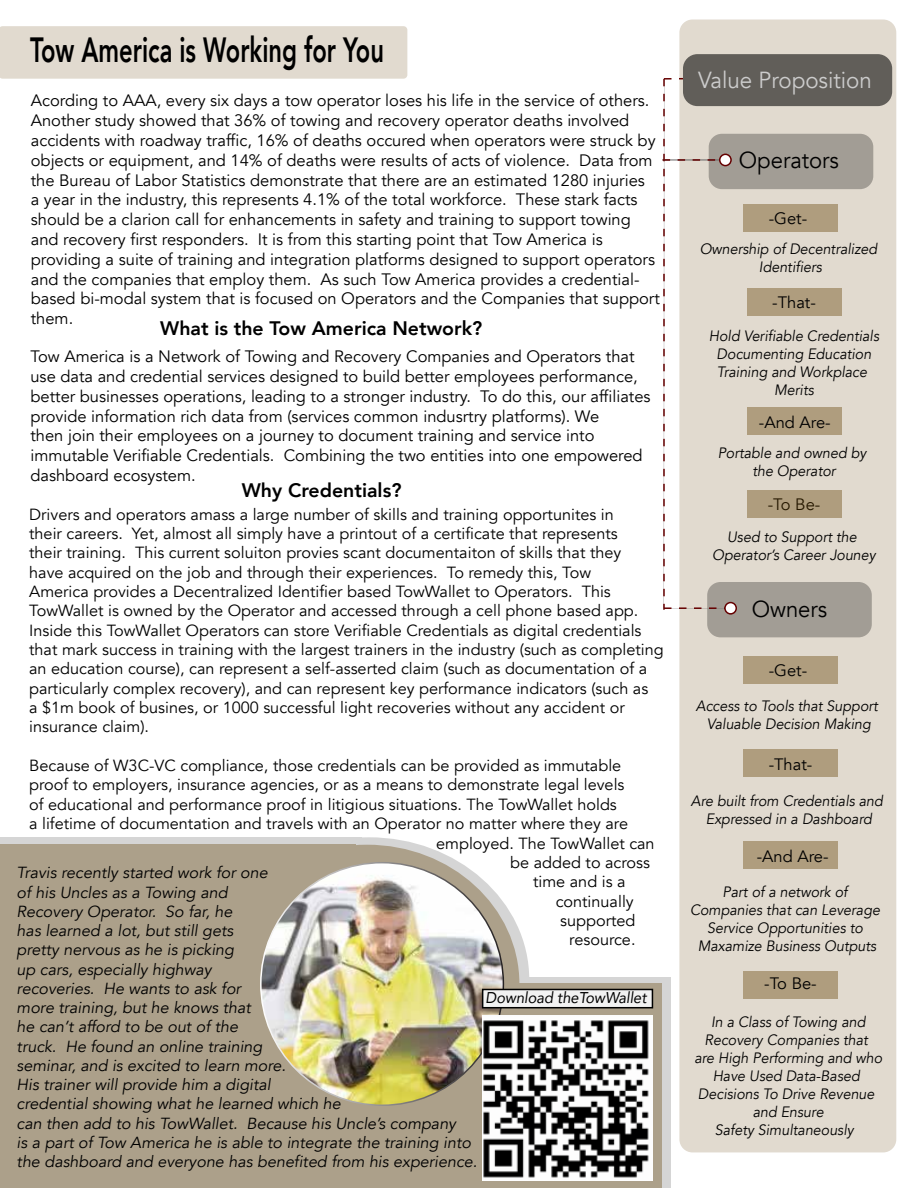
<style>
.page{position:relative;width:918px;height:1188px;background:#fff}
.page>*{position:absolute;margin:0;border:0;box-sizing:border-box;transform-origin:0 0}
.t1{font:800 34.95px "Avenir";color:#000;scale:.68 1}
.t2{font:23.25px "Avenir";color:#ccc;scale:.96 1}
.t3{font:23.1px "Avenir";color:#000;scale:.95 1}
.t4{font:800 19.5px "Avenir";color:#000}
.t5{font:16.5px/19.8px "Avenir";color:#000}
.t6{font:16.2px/19.4px "Avenir";color:#000}
.t7{font:italic 16.05px/19.2px "Avenir";color:#000}
.t8{font:italic 15.6px "Avenir";color:#000;scale:.94 1}
.t9{font:italic 15px/18px "Avenir";color:#000;text-align:center;scale:.95 1}
</style>
<div class="page">
<div style="left:0;top:26px;width:407px;height:53px;background:#e1dacf"></div>
<div style="left:679px;top:20px;width:217px;height:1132px;background:#e1dacf;border-radius:13px"></div>
<div style="left:683px;top:54px;width:209px;height:52px;background:#615e59;border-radius:14px"></div>
<div style="left:709px;top:134px;width:164px;height:55px;background:#a29d95;border-radius:13px"></div>
<div style="left:707px;top:582px;width:165px;height:55px;background:#a29d95;border-radius:13px"></div>
<div style="left:743px;top:204px;width:95px;height:28px;background:#af9d7e"></div>
<div style="left:747px;top:288px;width:94px;height:28px;background:#af9d7e"></div>
<div style="left:747px;top:407px;width:94px;height:28px;background:#af9d7e"></div>
<div style="left:743px;top:656px;width:95px;height:28px;background:#af9d7e"></div>
<div style="left:743px;top:750px;width:95px;height:27px;background:#af9d7e"></div>
<div style="left:743px;top:842px;width:95px;height:27px;background:#af9d7e"></div>
<div style="left:743px;top:971px;width:95px;height:27px;background:#af9d7e"></div>
<div style="left:0;top:837px;width:361px;height:351px;background:linear-gradient(to right,#d5d5d5,#d5d5d5)"></div>
<div style="left:328px;top:977px;width:343px;height:211px;background:#d5d5d5"></div>
<div style="left:215px;top:845px;width:304px;height:278px;background:#aca08a;border-radius:50%"></div>
<div style="left:0;top:845px;width:355px;height:343px;background:#aca08a"></div>
<div style="left:323px;top:984px;width:339px;height:204px;background:#aca08a"></div>
<img style="left:261px;top:863px;width:242px;height:242px">
<img style="left:483px;top:1016px;width:169px;height:165px">
<div style="left:482px;top:989px;width:171px;height:19px;background:#f2f2f2;border:2px solid #000"></div>
<svg style="left:663px;top:78px;width:74px;height:537px"></svg>
<div style="left:747px;top:490px;width:94px;height:27px;background:#af9d7e"></div>
<h1 class="t1" style="left:30px;top:23px;width:522px">Tow America is Working for You</h1>
<p class="t5" style="left:31px;top:91px;width:631px">Acording to AAA, every six days a tow operator loses his life in the service of others.<br>Another study showed that 36% of towing and recovery operator deaths involved accidents with roadway traffic, 16% of deaths occured when operators were struck by objects or equipment, and 14% of deaths were results of acts of violence. Data from the Bureau of Labor Statistics demonstrate that there are an estimated 1280 injuries<br>a year in the industry, this represents 4.1% of the total workforce. These stark facts should be a clarion call for enhancements in safety and training to support towing and recovery first responders. It is from this starting point that Tow America is providing a suite of training and integration platforms designed to support operators and the companies that employ them. As such Tow America provides a credential&shy;based bi-modal system that is focused on Operators and the Companies that support them.</p>
<p class="t4" style="left:160px;top:313px;width:324px">What is the Tow America Network?</p>
<p class="t5" style="left:30px;top:347px;width:622px">Tow America is a Network of Towing and Recovery Companies and Operators that use data and credential services designed to build better employees performance, better businesses operations, leading to a stronger industry. To do this, our affiliates provide information rich data from (services common indusrtry platforms). We<br>then join their employees on a journey to document training and service into immutable Verifiable Credentials. Combining the two entities into one empowered dashboard ecosystem.</p>
<p class="t6" style="left:29px;top:505px;width:636px">Drivers and operators amass a large number of skills and training opportunites in<br>their careers. Yet, almost all simply have a printout of a certificate that represents<br>their training. This current soluiton provies scant documentaiton of skills that they<br>have acquired on the job and through their experiences. To remedy this, Tow<br>America provides a Decentralized Identifier based TowWallet to Operators. This TowWallet is owned by the Operator and accessed through a cell phone based app.<br>Inside this TowWallet Operators can store Verifiable Credentials as digital credentials that mark success in training with the largest trainers in the industry (such as completing an education course), can represent a self-asserted claim (such as documentation of a particularly complex recovery), and can represent key performance indicators (such as<br>a $1m book of busines, or 1000 successful light recoveries without any accident or insurance claim).</p>
<p class="t6" style="left:29px;top:756px;width:594px">Because of W3C-VC compliance, those credentials can be provided as immutable</p>
<p class="t6" style="left:29px;top:776px;width:597px">proof to employers, insurance agencies, or as a means to demonstrate legal levels</p>
<p class="t6" style="left:29px;top:795px;width:589px">of educational and performance proof in litigious situations. The TowWallet holds</p>
<p class="t6" style="left:29px;top:814px;width:600px">a lifetime of documentation and travels with an Operator no matter where they are</p>
<p class="t6" style="left:436px;top:834px;width:220px">employed. The TowWallet can</p>
<p class="t6" style="left:510px;top:853px;width:141px">be added to across</p>
<p class="t6" style="left:533px;top:872px;width:94px">time and is a</p>
<p class="t6" style="left:556px;top:892px;width:80px">continually</p>
<p class="t6" style="left:560px;top:911px;width:77px">supported</p>
<p class="t6" style="left:569px;top:930px;width:68px">resource.</p>
<p class="t4" style="left:242px;top:475px;width:161px">Why Credentials?</p>
<p class="t7" style="left:17px;top:864px;width:462px">Travis recently started work for one<br>of his Uncles as a Towing and<br>Recovery Operator. So far, he<br>has learned a lot, but still gets<br>pretty nervous as he is picking<br>up cars, especially highway<br>recoveries. He wants to ask for<br>more training, but he knows that<br>he can’t afford to be out of the<br>truck. He found an online training<br>seminar, and is excited to learn more.<br>His trainer will provide him a digital<br>credential showing what he learned which he<br>can then add to his TowWallet. Because his Uncle’s company<br>is a part of Tow America he is able to integrate the training into the dashboard and everyone has benefited from his experience.</p>
<p class="t8" style="left:486px;top:988px;width:173px">Download theTowWallet</p>
<h2 class="t2" style="left:698px;top:66px;width:183px">Value Proposition</h2>
<h3 class="t3" style="left:739px;top:146px;width:107px">Operators</h3>
<p class="t5" style="left:769px;top:209px;width:40px">-Get-</p>
<p class="t9" style="left:700px;top:240px;width:188px">Ownership of Decentralized<br>Identifiers</p>
<p class="t5" style="left:772px;top:293px;width:45px">-That-</p>
<p class="t9" style="left:709px;top:327px;width:181px">Hold Verifiable Credentials<br>Documenting Education<br>Training and Workplace<br>Merits</p>
<p class="t5" style="left:759px;top:412px;width:73px">-And Are-</p>
<p class="t9" style="left:718px;top:444px;width:158px">Portable and owned by the Operator</p>
<p class="t5" style="left:768px;top:494px;width:54px">-To Be-</p>
<p class="t9" style="left:712px;top:529px;width:174px">Used to Support the<br>Operator’s Career Jouney</p>
<h3 class="t3" style="left:752px;top:595px;width:81px">Owners</h3>
<p class="t5" style="left:769px;top:661px;width:40px">-Get-</p>
<p class="t9" style="left:696px;top:697px;width:193px">Access to Tools that Support<br>Valuable Decision Making</p>
<p class="t5" style="left:769px;top:754px;width:45px">-That-</p>
<p class="t9" style="left:691px;top:792px;width:204px">Are built from Credentials and<br>Expressed in a Dashboard</p>
<p class="t5" style="left:757px;top:846px;width:73px">-And Are-</p>
<p class="t9" style="left:690px;top:883px;width:201px">Part of a network of<br>Companies that can Leverage<br>Service Opportunities to<br>Maxamize Business Outputs</p>
<p class="t5" style="left:764px;top:974px;width:54px">-To Be-</p>
<p class="t9" style="left:694px;top:1013px;width:199px">In a Class of Towing and<br>Recovery Companies that<br>are High Performing and who<br>Have Used Data-Based<br>Decisions To Drive Revenue and Ensure<br>Safety Simultaneously</p>
</div>
